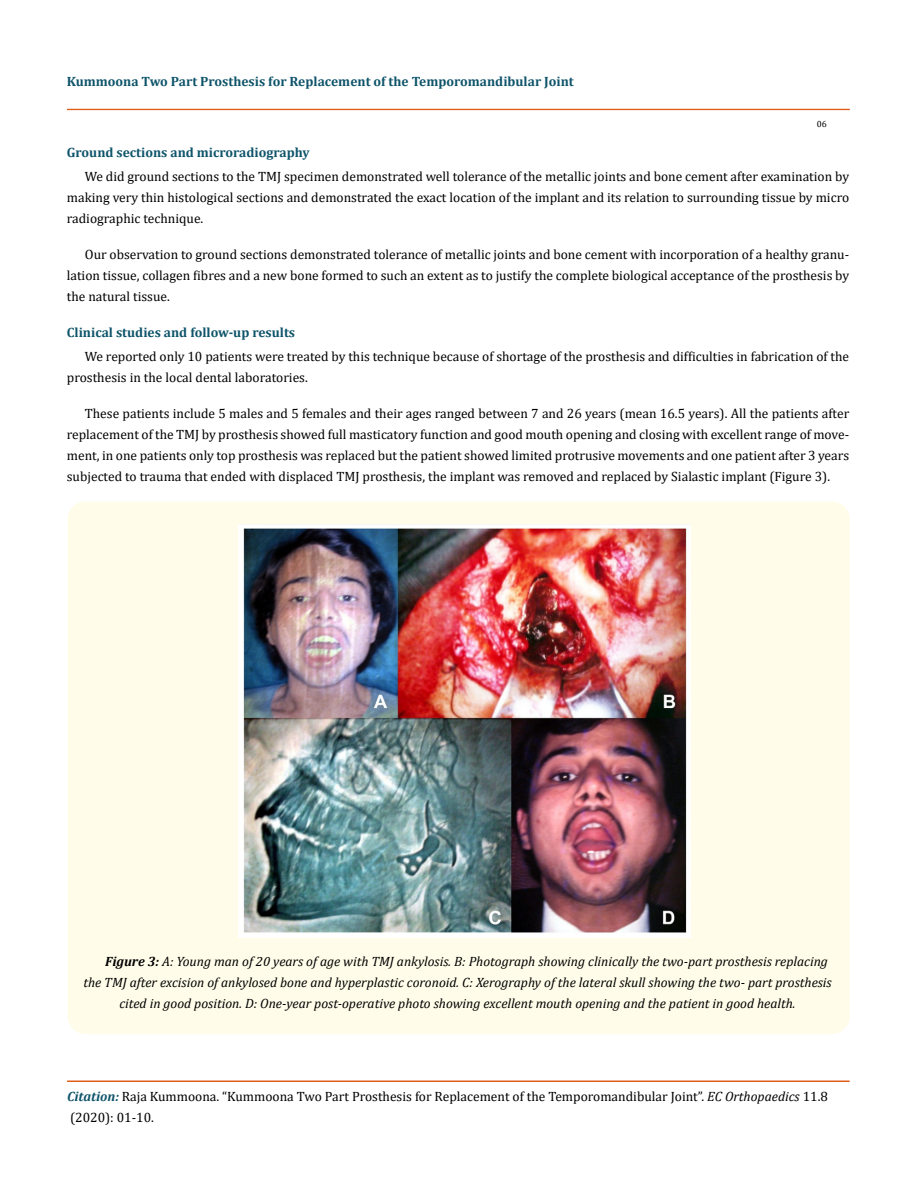
<style>
.page{position:relative;width:917px;height:1190px;background:#fff}
.page>*{position:absolute;margin:0;border:0;box-sizing:border-box;transform-origin:0 0}
.t1{font:13.5px/21px "Cambria";color:#000;text-align:justify}
.t2{font:italic 13.5px "Cambria";color:#000}
.t3{font:700 13.5px "Cambria";color:#0e546a}
.t4{font:9px "Cambria";color:#000}
.s1{font-weight:700}
.s2{font-weight:700;font-style:italic;color:#0e546a}
.s3{font-style:italic}
</style>
<div class="page">
<div style="left:67px;top:109px;width:782px;height:1px;border:1px solid #e05d1a"></div>
<div style="left:67px;top:1081px;width:782px;height:1px;border:1px solid #e05d1a"></div>
<div style="left:68px;top:501px;width:781px;height:533px;background:#fffde9;border-radius:18px"></div>
<img style="left:239px;top:525px;width:451px;height:412px">
<p class="t3" style="left:67px;top:72px;width:508px">Kummoona Two Part Prosthesis for Replacement of the Temporomandibular Joint</p>
<p class="t4" style="left:816px;top:118px;width:11px">06</p>
<p class="t3" style="left:67px;top:143px;width:244px">Ground sections and microradiography</p>
<p class="t1" style="left:67px;top:166px;width:783px;text-indent:18px">We did ground sections to the TMJ specimen demonstrated well tolerance of the metallic joints and bone cement after examination by making very thin histological sections and demonstrated the exact location of the implant and its relation to surrounding tissue by micro radiographic technique.</p>
<p class="t1" style="left:67px;top:244px;width:783px;text-indent:18px">Our observation to ground sections demonstrated tolerance of metallic joints and bone cement with incorporation of a healthy granu&shy;lation tissue, collagen fibres and a new bone formed to such an extent as to justify the complete biological acceptance of the prosthesis by the natural tissue.</p>
<p class="t3" style="left:67px;top:323px;width:230px">Clinical studies and follow-up results</p>
<p class="t1" style="left:67px;top:346px;width:783px;text-indent:18px">We reported only 10 patients were treated by this technique because of shortage of the prosthesis and difficulties in fabrication of the prosthesis in the local dental laboratories.</p>
<p class="t1" style="left:67px;top:403px;width:783px;text-indent:18px">These patients include 5 males and 5 females and their ages ranged between 7 and 26 years (mean 16.5 years). All the patients after replacement of the TMJ by prosthesis showed full masticatory function and good mouth opening and closing with excellent range of move&shy;ment, in one patients only top prosthesis was replaced but the patient showed limited protrusive movements and one patient after 3 years subjected to trauma that ended with displaced TMJ prosthesis, the implant was removed and replaced by Sialastic implant (Figure 3).</p>
<p class="t2" style="left:105px;top:951px;width:724px"><span class="s1">Figure 3:</span> A: Young man of 20 years of age with TMJ ankylosis. B: Photograph showing clinically the two-part prosthesis replacing</p>
<p class="t2" style="left:83px;top:972px;width:750px">the TMJ after excision of ankylosed bone and hyperplastic coronoid. C: Xerography of the lateral skull showing the two- part prosthesis</p>
<p class="t2" style="left:119px;top:993px;width:677px">cited in good position. D: One-year post-operative photo showing excellent mouth opening and the patient in good health.</p>
<p class="t1" style="left:67px;top:1086px;width:762px"><span class="s2">Citation:</span> Raja Kummoona. “Kummoona Two Part Prosthesis for Replacement of the Temporomandibular Joint”. <span class="s3">EC Orthopaedics</span> 11.8 (2020): 01-10.</p>
</div>
